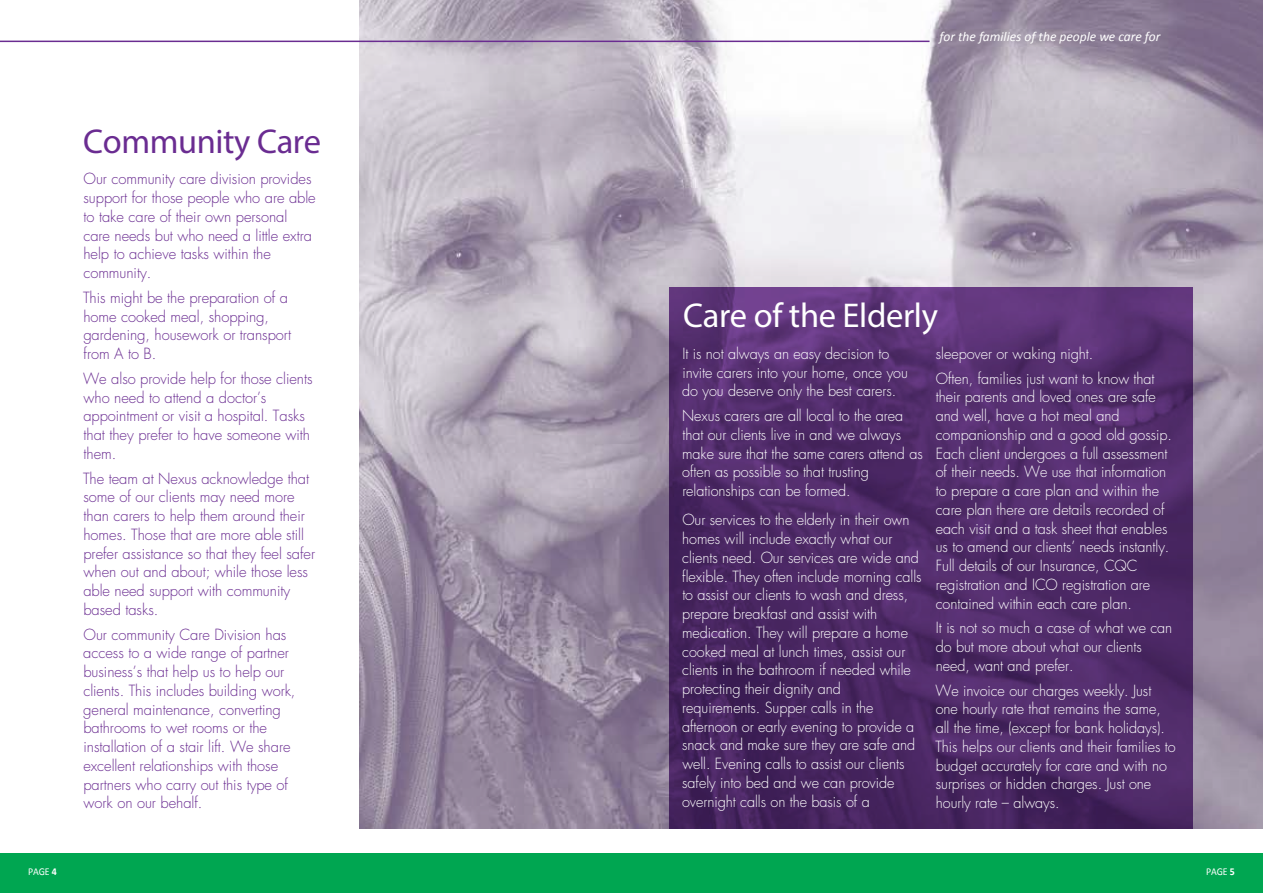
<style>
.page{position:relative;width:1263px;height:893px;background:#fff}
.page>*{position:absolute;margin:0;border:0;box-sizing:border-box;transform-origin:0 0}
.t1{font:34.5px "Myriad Pro";letter-spacing:-.01em;color:#fff}
.t2{font:34.5px "Myriad Pro";letter-spacing:-.01em;color:#6a2c91}
.t3{font:300 15px/18.8px "Futura";letter-spacing:-.005em;color:#fff;scale:.96 1}
.t4{font:300 15px/18.8px "Futura";letter-spacing:-.005em;color:#6a2c91}
.t5{font:italic 13.5px "Calibri";color:#fff}
.t6{font:10.5px "Calibri";letter-spacing:-.01em;color:#fff;scale:.94 1}
.s1{font-weight:700}
</style>
<div class="page">
<div style="left:0;top:854px;width:1263px;height:39px;background:#00a651"></div>
<img style="left:360px;top:0;width:903px;height:829px">
<svg style="left:669px;top:287px;width:524px;height:542px;background:#4f2b69"></svg>
<hr style="left:0;top:41px;width:929px;height:1px;background:#6a2c91">
<h1 class="t2" style="left:83px;top:120px;width:239px">Community Care</h1>
<p class="t4" style="left:83px;top:170px;width:234px">Our community care division provides support for those people who are able to take care of their own personal care needs but who need a little extra help to achieve tasks within the community.</p>
<p class="t4" style="left:83px;top:288px;width:210px">This might be the preparation of a home cooked meal, shopping, gardening, housework or transport from A to B.</p>
<p class="t4" style="left:83px;top:369px;width:231px">We also provide help for those clients who need to attend a doctor’s appointment or visit a hospital. Tasks that they prefer to have someone with them.</p>
<p class="t4" style="left:83px;top:469px;width:234px">The team at Nexus acknowledge that some of our clients may need more than carers to help them around their homes. Those that are more able still prefer assistance so that they feel safer when out and about; while those less able need support with community based tasks.</p>
<p class="t4" style="left:83px;top:625px;width:214px">Our community Care Division has access to a wide range of partner business’s that help us to help our clients. This includes building work, general maintenance, converting bathrooms to wet rooms or the installation of a stair lift. We share excellent relationships with those partners who carry out this type of work on our behalf.</p>
<p class="t5" style="left:939px;top:28px;width:222px">for the families of the people we care for</p>
<h1 class="t1" style="left:683px;top:294px;width:256px">Care of the Elderly</h1>
<p class="t3" style="left:682px;top:344px;width:237px">It is not always an easy decision to invite carers into your home, once you do you deserve only the best carers.</p>
<p class="t3" style="left:682px;top:406px;width:252px">Nexus carers are all local to the area that our clients live in and we always make sure that the same carers attend as often as possible so that trusting relationships can be formed.</p>
<p class="t3" style="left:682px;top:511px;width:251px">Our services to the elderly in their own homes will include exactly what our clients need. Our services are wide and flexible. They often include morning calls to assist our clients to wash and dress, prepare breakfast and assist with medication. They will prepare a home cooked meal at lunch times, assist our clients in the bathroom if needed while protecting their dignity and requirements. Supper calls in the afternoon or early evening to provide a snack and make sure they are safe and well. Evening calls to assist our clients safely into bed and we can provide overnight calls on the basis of a</p>
<p class="t3" style="left:936px;top:341px;width:229px;line-height:24.8px">sleepover or waking night.<br>Often, families just want to know that</p>
<p class="t3" style="left:936px;top:388px;width:248px">their parents and loved ones are safe and well, have a hot meal and companionship and a good old gossip.<br>Each client undergoes a full assessment of their needs. We use that information to prepare a care plan and within the care plan there are details recorded of each visit and a task sheet that enables us to amend our clients’ needs instantly.<br>Full details of our Insurance, CQC registration and ICO registration are contained within each care plan.</p>
<p class="t3" style="left:936px;top:619px;width:248px">It is not so much a case of what we can do but more about what our clients need, want and prefer.</p>
<p class="t3" style="left:935px;top:681px;width:252px">We invoice our charges weekly. Just one hourly rate that remains the same, all the time, (except for bank holidays).<br>This helps our clients and their families to budget accurately for care and with no surprises or hidden charges. Just one hourly rate – always.</p>
<p class="t6" style="left:28px;top:865px;width:32px">PAGE <span class="s1">4</span></p>
<p class="t6" style="left:1206px;top:865px;width:32px">PAGE <span class="s1">5</span></p>
</div>
